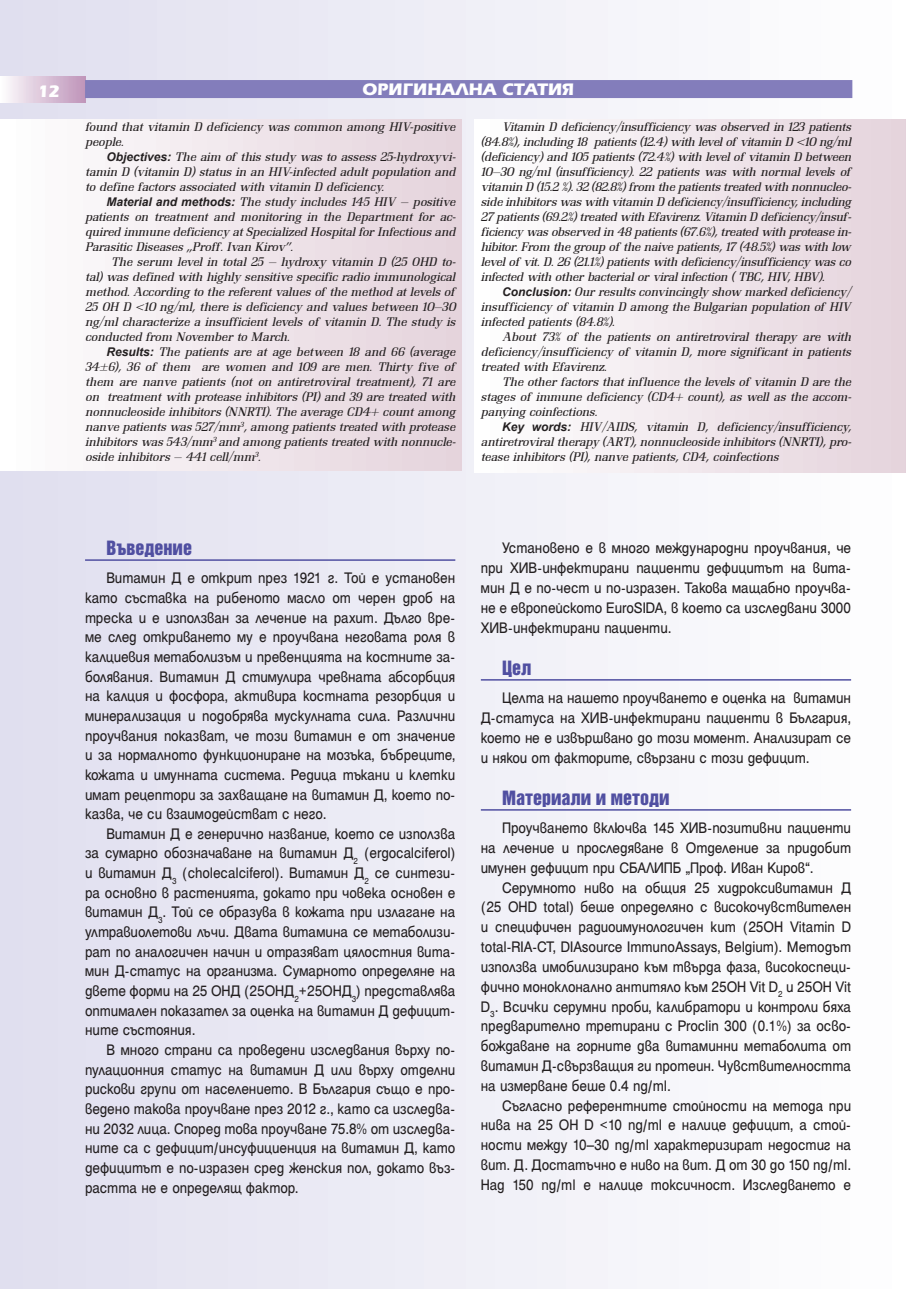
<style>
.page{position:relative;width:906px;height:1289px;background:#fff}
.page>*{position:absolute;margin:0;border:0;box-sizing:border-box;transform-origin:0 0}
.t1{font:18px "Helvetica Inserat Cyr Upright";color:#504fa1}
.t2{font:700 18px "Erika Bg";color:#fff}
.t3{font:16.5px/19.6px "Helen Bg";color:#231f20;text-align:justify;scale:.92 1}
.t4{font:italic 300 13.5px/15px "HS Renault Bg";color:#231f20;text-align:justify}
.s1{font-family:"Arial";font-weight:700;font-size:12px}
</style>
<div class="page">
<div style="left:1px;top:0;width:905px;height:1288px;background:linear-gradient(to right,#e0dfef,#fefefe)"></div>
<div style="left:0;top:77px;width:85px;height:25px;background:linear-gradient(to right,#fdfcfd,#be94b9)"></div>
<div style="left:85px;top:80px;width:767px;height:18px;background:#837dbb"></div>
<div style="left:474px;top:119px;width:432px;height:353px;background:linear-gradient(to right,#feffff,#e4d3db)"></div>
<div style="left:0;top:119px;width:461px;height:351px;background:linear-gradient(to right,#feffff,#e4d2db)"></div>
<hr style="left:85px;top:559px;width:370px;height:2px;background:#504fa1">
<hr style="left:481px;top:679px;width:370px;height:1px;background:#504fa1">
<hr style="left:481px;top:809px;width:370px;height:1px;background:#504fa1">
<p class="t2" style="left:38px;top:85px;width:24px">12</p>
<p class="t2" style="left:362px;top:83px;width:213px">ОРИГИНАЛНА СТАТИЯ</p>
<p class="t4" style="left:85px;top:120px;width:372px">found that vitamin D deficiency was common among HIV-positive people.</p>
<p class="t4" style="left:85px;top:150px;width:372px;text-indent:21px"><span class="s1">Objectives:</span> The aim of this study was to assess 25-hydroxyvi&shy;tamin D (vitamin D) status in an HIV-infected adult population and to define factors associated with vitamin D deficiency.</p>
<p class="t4" style="left:85px;top:195px;width:372px;text-indent:21px"><span class="s1">Material and methods:</span> The study includes 145 HIV – positive patients on treatment and monitoring in the Department for ac&shy;quired immune deficiency at Specialized Hospital for Infectious and Parasitic Diseases ◊Proff. Ivan Kirov”.</p>
<p class="t4" style="left:85px;top:255px;width:372px;text-indent:26px">The serum level in total 25 – hydroxy vitamin D (25 OHD to&shy;tal) was defined with highly sensitive specific radio immunological method. According to the referent values of the method at levels of 25 OH D &lt;10 ng/ml, there is deficiency and values between 10–30 ng/ml characterize a insufficient levels of vitamin D. The study is conducted from November to March.</p>
<p class="t4" style="left:85px;top:345px;width:372px;text-indent:21px"><span class="s1">Results:</span> The patients are at age between 18 and 66 (average 34±6), 36 of them are women and 109 are men. Thirty five of them are naïve patients (not on antiretroviral treatment), 71 are on treatment with protease inhibitors (PI) and 39 are treated with nonnucleoside inhibitors (NNRTI). The average CD4+ count among naïve patients was 527/mm<sup>3</sup>, among patients treated with protease inhibitors was 543/mm<sup>3</sup> and among patients treated with nonnucle&shy;oside inhibitors – 441 cell/mm<sup>3</sup>.</p>
<p class="t4" style="left:481px;top:120px;width:372px;text-indent:21px">Vitamin D deficiency/insufficiency was observed in 123 patients (84.8%), including 18 patients (12.4) with level of vitamin D &lt;10 ng/ml (deficiency) and 105 patients (72.4%) with level of vitamin D between 10–30 ng/ml (insufficiency). 22 patients was with normal levels of vitamin D (15.2 %). 32 (82.8%) from the patients treated with nonnucleo&shy;side inhibitors was with vitamin D deficiency/insufficiency, including 27 patients (69.2%) treated with Efavirenz. Vitamin D deficiency/insuf&shy;ficiency was observed in 48 patients (67.6%), treated with protease in&shy;hibitor. From the group of the naive patients, 17 (48.5%) was with low level of vit. D. 26 (21.1%) patients with deficiency/insufficiency was co infected with other bacterial or viral infection ( TBC, HIV, HBV).</p>
<p class="t4" style="left:481px;top:285px;width:372px;text-indent:21px"><span class="s1">Conclusion:</span> Our results convincingly show marked deficiency/ insufficiency of vitamin D among the Bulgarian population of HIV infected patients (84.8%).</p>
<p class="t4" style="left:481px;top:330px;width:372px;text-indent:21px">About 73% of the patients on antiretroviral therapy are with deficiency/insufficiency of vitamin D, more significant in patients treated with Efavirenz.</p>
<p class="t4" style="left:481px;top:375px;width:372px;text-indent:21px">The other factors that influence the levels of vitamin D are the stages of immune deficiency (CD4+ count), as well as the accom&shy;panying coinfections.</p>
<p class="t4" style="left:481px;top:420px;width:372px;text-indent:21px"><span class="s1">Key words:</span> HIV/AIDS, vitamin D, deficiency/insufficiency, antiretroviral therapy (ART), nonnucleoside inhibitors (NNRTI), pro&shy;tease inhibitors (PI), naïve patients, CD4, coinfections</p>
<p class="t1" style="left:106px;top:540px;width:87px">Въведение</p>
<p class="t3" style="left:85px;top:569px;width:404px;text-indent:21px">Витамин Д е открит през 1921 г. Той е установен като съставка на рибеното масло от черен дроб на треска и е използван за лечение на рахит. Дълго вре&shy;ме след откриването му е проучвана неговата роля в калциевия метаболизъм и превенцията на костните за&shy;болявания. Витамин Д стимулира чревната абсорбция на калция и фосфора, активира костната резорбция и минерализация и подобрява мускулната сила. Различни проучвания показват, че този витамин е от значение и за нормалното функциониране на мозъка, бъбреците, кожата и имунната система. Редица тъкани и клетки имат рецептори за захващане на витамин Д, което по&shy;казва, че си взаимодействат с него.</p>
<p class="t3" style="left:85px;top:825px;width:404px;text-indent:21px">Витамин Д е генерично название, което се използва за сумарно обозначаване на витамин Д<sub>2</sub> (ergocalciferol) и витамин Д<sub>3</sub> (cholecalciferol). Витамин Д<sub>2</sub> се синтези&shy;ра основно в растенията, докато при човека основен е витамин Д<sub>3</sub>. Той се образува в кожата при излагане на ултравиолетови лъчи. Двата витамина се метаболизи&shy;рат по аналогичен начин и отразяват цялостния вита&shy;мин Д-статус на организма. Сумарното определяне на двете форми на 25 ОНД (25ОНД<sub>2</sub>+25ОНД<sub>3</sub>) представлява оптимален показател за оценка на витамин Д дефицит&shy;ните състояния.</p>
<p class="t3" style="left:85px;top:1041px;width:404px;text-indent:21px">В много страни са проведени изследвания върху по&shy;пулационния статус на витамин Д или върху отделни рискови групи от населението. В България също е про&shy;ведено такова проучване през 2012 г., като са изследва&shy;ни 2032 лица. Според това проучване 75.8% от изследва&shy;ните са с дефицит/инсуфициенция на витамин Д, като дефицитът е по-изразен сред женския пол, докато въз&shy;растта не е определящ фактор.</p>
<p class="t3" style="left:481px;top:539px;width:404px;text-indent:21px">Установено е в много международни проучвания, че при ХИВ-инфектирани пациенти дефицитът на вита&shy;мин Д е по-чест и по-изразен. Такова мащабно проучва&shy;не е европейското EuroSIDA, в което са изследвани 3000<br>ХИВ-инфектирани пациенти.</p>
<p class="t1" style="left:502px;top:660px;width:31px">Цел</p>
<p class="t3" style="left:481px;top:689px;width:404px;text-indent:21px">Целта на нашето проучването е оценка на витамин Д-статуса на ХИВ-инфектирани пациенти в България, което не е извършвано до този момент. Анализират се и някои от факторите, свързани с този дефицит.</p>
<p class="t1" style="left:502px;top:790px;width:169px">Материали и методи</p>
<p class="t3" style="left:481px;top:819px;width:404px;text-indent:21px">Проучването включва 145 ХИВ-позитивни пациенти на лечение и проследяване в Отделение за придобит имунен дефицит при СБАЛИПБ „Проф. Иван Киров“.</p>
<p class="t3" style="left:481px;top:878px;width:404px;text-indent:21px">Серумното ниво на общия 25 хидроксивитамин Д (25 OHD total) беше определяно с високочувствителен и специфичен радиоимунологичен кит (25OH Vitamin D total-RIA-CT, DIAsource ImmunoAssays, Belgium). Методът използва имобилизирано към твърда фаза, високоспеци&shy;фично моноклонално антитяло към 25OH Vit D<sub>2</sub> и 25OH Vit D<sub>3</sub>. Всички серумни проби, калибратори и контроли бяха предварително третирани с Proclin 300 (0.1%) за осво&shy;бождаване на горните два витаминни метаболита от витамин Д-свързващия ги протеин. Чувствителността на измерване беше 0.4 ng/ml.</p>
<p class="t3" style="left:481px;top:1096px;width:404px;text-indent:21px">Съгласно референтните стойности на метода при нива на 25 OH D &lt;10 ng/ml е налице дефицит, а стой&shy;ности между 10–30 ng/ml характеризират недостиг на вит. Д. Достатъчно е ниво на вит. Д от 30 до 150 ng/ml.<br>Над 150 ng/ml е налице токсичност. Изследването е</p>
</div>
